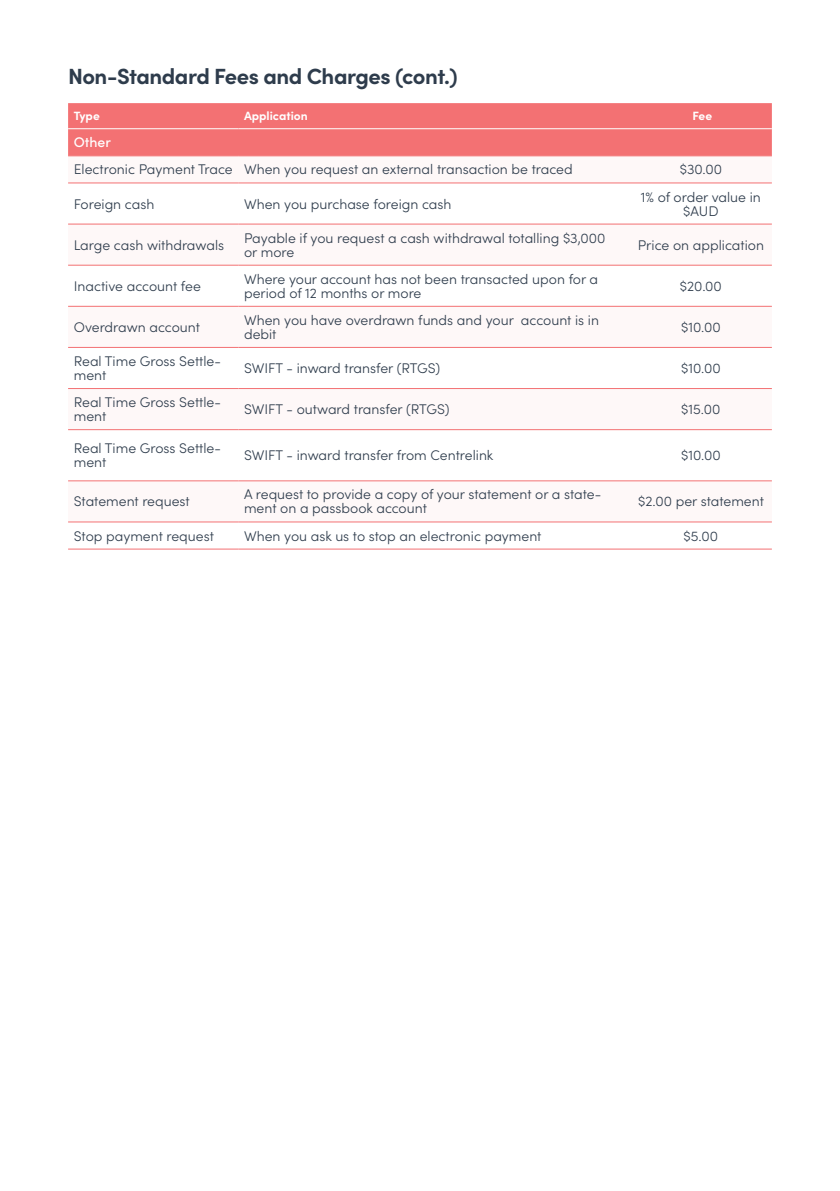
<style>
.page{position:relative;width:840px;height:1191px;background:#fff}
.page>*{position:absolute;margin:0;border:0;box-sizing:border-box;transform-origin:0 0}
.Heading_-_Ocean_Slate{font:700 22px "Sofia Pro";letter-spacing:-.02em;color:#2e3c4c}
.Table_Copy{font:300 14px/14px "Sofia Pro";color:#2e3c4c}
.Table_Copy-2{font:500 14px "Sofia Pro";color:#fff}
.Table_Copy-3{font:700 12px "Sofia Pro";color:#fff}
</style>
<div class="page">
<div style="left:68px;top:103px;width:703px;height:52px;background:#f37173"></div>
<svg style="left:68px;top:156px;width:703px;height:326px"></svg>
<hr style="left:68px;top:128px;width:170px;height:1px;background:#fff">
<hr style="left:238px;top:128px;width:391px;height:1px;background:#fff">
<hr style="left:629px;top:128px;width:142px;height:1px;background:#fff">
<hr style="left:68px;top:155px;width:170px;height:1px;background:#f37173">
<hr style="left:238px;top:155px;width:391px;height:1px;background:#f37173">
<hr style="left:629px;top:155px;width:142px;height:1px;background:#f37173">
<hr style="left:68px;top:182px;width:170px;height:1px;background:#f37173">
<hr style="left:238px;top:182px;width:391px;height:1px;background:#f37173">
<hr style="left:629px;top:182px;width:142px;height:1px;background:#f37173">
<hr style="left:68px;top:223px;width:170px;height:1px;background:#f37173">
<hr style="left:238px;top:223px;width:391px;height:1px;background:#f37173">
<hr style="left:629px;top:223px;width:142px;height:1px;background:#f37173">
<hr style="left:68px;top:265px;width:170px;height:1px;background:#f37173">
<hr style="left:238px;top:265px;width:391px;height:1px;background:#f37173">
<hr style="left:629px;top:265px;width:142px;height:1px;background:#f37173">
<hr style="left:68px;top:306px;width:170px;height:1px;background:#f37173">
<hr style="left:238px;top:306px;width:391px;height:1px;background:#f37173">
<hr style="left:629px;top:306px;width:142px;height:1px;background:#f37173">
<hr style="left:68px;top:347px;width:170px;height:1px;background:#f37173">
<hr style="left:238px;top:347px;width:391px;height:1px;background:#f37173">
<hr style="left:629px;top:347px;width:142px;height:1px;background:#f37173">
<hr style="left:68px;top:388px;width:170px;height:1px;background:#f37173">
<hr style="left:238px;top:388px;width:391px;height:1px;background:#f37173">
<hr style="left:629px;top:388px;width:142px;height:1px;background:#f37173">
<hr style="left:68px;top:429px;width:170px;height:1px;background:#f37173">
<hr style="left:238px;top:429px;width:391px;height:1px;background:#f37173">
<hr style="left:629px;top:429px;width:142px;height:1px;background:#f37173">
<hr style="left:68px;top:480px;width:170px;height:1px;background:#f37173">
<hr style="left:238px;top:480px;width:391px;height:1px;background:#f37173">
<hr style="left:629px;top:480px;width:142px;height:1px;background:#f37173">
<hr style="left:68px;top:521px;width:170px;height:1px;background:#f37173">
<hr style="left:238px;top:521px;width:391px;height:1px;background:#f37173">
<hr style="left:629px;top:521px;width:142px;height:1px;background:#f37173">
<hr style="left:68px;top:548px;width:170px;height:1px;background:#f37173">
<hr style="left:238px;top:548px;width:391px;height:1px;background:#f37173">
<hr style="left:629px;top:548px;width:142px;height:1px;background:#f37173">
<p class="Heading_-_Ocean_Slate" style="left:68px;top:59px;width:391px">Non-Standard Fees and Charges (cont.)</p>
<p class="Table_Copy-3" style="left:74px;top:107px;width:28px">Type</p>
<p class="Table_Copy-3" style="left:244px;top:107px;width:65px">Application</p>
<p class="Table_Copy-3" style="left:692px;top:107px;width:21px">Fee</p>
<p class="Table_Copy-2" style="left:74px;top:132px;width:39px">Other</p>
<p class="Table_Copy" style="left:74px;top:162px;width:160px">Electronic Payment Trace</p>
<p class="Table_Copy" style="left:244px;top:162px;width:330px">When you request an external transaction be traced</p>
<p class="Table_Copy" style="left:679px;top:162px;width:44px">$30.00</p>
<p class="Table_Copy" style="left:74px;top:196px;width:82px">Foreign cash</p>
<p class="Table_Copy" style="left:244px;top:196px;width:209px">When you purchase foreign cash</p>
<p class="Table_Copy" style="left:640px;top:189px;width:121px;text-align:center">1% of order value in $AUD</p>
<p class="Table_Copy" style="left:74px;top:237px;width:152px">Large cash withdrawals</p>
<p class="Table_Copy" style="left:244px;top:230px;width:363px">Payable if you request a cash withdrawal totalling $3,000 or more</p>
<p class="Table_Copy" style="left:637px;top:237px;width:127px">Price on application</p>
<p class="Table_Copy" style="left:74px;top:278px;width:128px">Inactive account fee</p>
<p class="Table_Copy" style="left:244px;top:271px;width:355px">Where your account has not been transacted upon for a period of 12 months or more</p>
<p class="Table_Copy" style="left:679px;top:278px;width:43px">$20.00</p>
<p class="Table_Copy" style="left:74px;top:319px;width:128px">Overdrawn account</p>
<p class="Table_Copy" style="left:244px;top:312px;width:356px">When you have overdrawn funds and your account is in debit</p>
<p class="Table_Copy" style="left:680px;top:319px;width:41px">$10.00</p>
<p class="Table_Copy" style="left:74px;top:353px;width:149px">Real Time Gross Settle&shy;ment</p>
<p class="Table_Copy" style="left:244px;top:360px;width:197px">SWIFT - inward transfer (RTGS)</p>
<p class="Table_Copy" style="left:680px;top:360px;width:41px">$10.00</p>
<p class="Table_Copy" style="left:74px;top:394px;width:149px">Real Time Gross Settle&shy;ment</p>
<p class="Table_Copy" style="left:244px;top:401px;width:207px">SWIFT - outward transfer (RTGS)</p>
<p class="Table_Copy" style="left:681px;top:401px;width:41px">$15.00</p>
<p class="Table_Copy" style="left:74px;top:440px;width:149px">Real Time Gross Settle&shy;ment</p>
<p class="Table_Copy" style="left:244px;top:447px;width:251px">SWIFT - inward transfer from Centrelink</p>
<p class="Table_Copy" style="left:680px;top:447px;width:41px">$10.00</p>
<p class="Table_Copy" style="left:74px;top:494px;width:117px">Statement request</p>
<p class="Table_Copy" style="left:244px;top:487px;width:358px">A request to provide a copy of your statement or a state&shy;ment on a passbook account</p>
<p class="Table_Copy" style="left:637px;top:494px;width:127px">$2.00 per statement</p>
<p class="Table_Copy" style="left:74px;top:528px;width:142px">Stop payment request</p>
<p class="Table_Copy" style="left:244px;top:528px;width:299px">When you ask us to stop an electronic payment</p>
<p class="Table_Copy" style="left:683px;top:528px;width:36px">$5.00</p>
</div>
